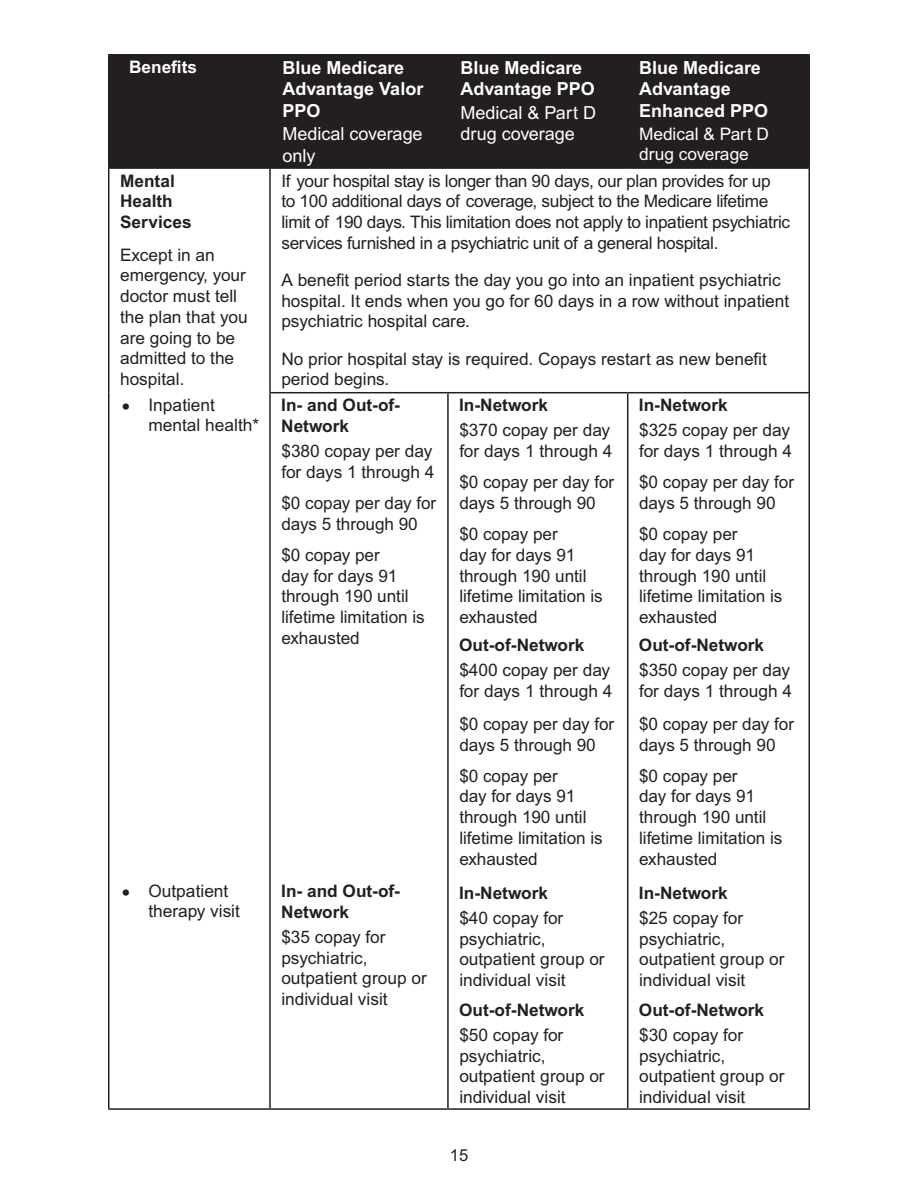
<style>
.page{position:relative;width:918px;height:1188px;background:#fff}
.page>*{position:absolute;margin:0;border:0;box-sizing:border-box;transform-origin:0 0}
.t1{font:700 18px/21.6px "Arial MT Std";color:#fff}
.t2{font:18px/21.6px "Arial MT Std";color:#fff}
.t3{font:17.25px/20.7px "Arial MT Std";color:#231f20}
.t4{font:17.25px/20.7px "Arial MT Std";letter-spacing:-.02em;color:#231f20}
.t5{font:700 17.25px/20.7px "Arial MT Std";color:#231f20}
.t6{font:17.25px/20.7px "Arial MT Std";color:#fff}
.t7{font:700 17.25px "Arial MT Std";color:#fff}
.t8{font:16.5px "Arial MT Std";color:#231f20}
.s1{font-family:"Times New Roman";font-size:25.5px}
</style>
<div class="page">
<div style="left:110px;top:56px;width:698px;height:111px;background:#231f20"></div>
<hr style="left:108px;top:54px;width:162px;height:2px;background:#231f20">
<hr style="left:108px;top:56px;width:2px;height:111px;background:#231f20">
<hr style="left:270px;top:54px;width:178px;height:2px;background:#231f20">
<hr style="left:269px;top:56px;width:2px;height:111px;background:#231f20">
<hr style="left:448px;top:54px;width:180px;height:2px;background:#231f20">
<hr style="left:447px;top:56px;width:2px;height:111px;background:#231f20">
<hr style="left:628px;top:54px;width:182px;height:2px;background:#231f20">
<hr style="left:627px;top:56px;width:1px;height:111px;background:#231f20">
<hr style="left:808px;top:56px;width:2px;height:111px;background:#231f20">
<hr style="left:108px;top:167px;width:162px;height:2px;background:#231f20">
<hr style="left:108px;top:169px;width:2px;height:224px;background:#231f20">
<hr style="left:270px;top:167px;width:178px;height:2px;background:#231f20">
<hr style="left:269px;top:169px;width:2px;height:223px;background:#231f20">
<hr style="left:448px;top:167px;width:180px;height:2px;background:#231f20">
<hr style="left:628px;top:167px;width:182px;height:2px;background:#231f20">
<hr style="left:808px;top:169px;width:2px;height:223px;background:#231f20">
<hr style="left:108px;top:393px;width:2px;height:715px;background:#231f20">
<hr style="left:269px;top:393px;width:2px;height:715px;background:#231f20">
<hr style="left:447px;top:393px;width:2px;height:715px;background:#231f20">
<hr style="left:627px;top:393px;width:1px;height:715px;background:#231f20">
<hr style="left:808px;top:393px;width:2px;height:715px;background:#231f20">
<hr style="left:108px;top:1108px;width:162px;height:2px;background:#231f20">
<hr style="left:270px;top:1108px;width:178px;height:2px;background:#231f20">
<hr style="left:448px;top:1108px;width:180px;height:2px;background:#231f20">
<hr style="left:628px;top:1108px;width:182px;height:2px;background:#231f20">
<hr style="left:269px;top:392px;width:179px;height:1px;background:#231f20">
<hr style="left:448px;top:392px;width:180px;height:1px;background:#231f20">
<hr style="left:628px;top:392px;width:182px;height:1px;background:#231f20">
<p class="t7" style="left:129px;top:57px;width:70px">Benefits</p>
<p class="t1" style="left:282px;top:57px;width:143px">Blue Medicare<br>Advantage Valor<br>PPO</p>
<p class="t2" style="left:282px;top:124px;width:142px">Medical coverage only</p>
<p class="t1" style="left:460px;top:57px;width:136px">Blue Medicare<br>Advantage PPO</p>
<p class="t2" style="left:460px;top:103px;width:137px">Medical &amp; Part D drug coverage</p>
<p class="t1" style="left:639px;top:57px;width:131px">Blue Medicare<br>Advantage<br>Enhanced PPO</p>
<p class="t6" style="left:639px;top:124px;width:131px">Medical &amp; Part D drug coverage</p>
<p class="t5" style="left:120px;top:171px;width:73px">Mental<br>Health<br>Services</p>
<p class="t3" style="left:120px;top:245px;width:129px">Except in an emergency, your doctor must tell the plan that you are going to be admitted to the hospital.</p>
<p class="t4" style="left:281px;top:171px;width:510px">If your hospital stay is longer than 90 days, our plan provides for up<br>to 100 additional days of coverage, subject to the Medicare lifetime limit of 190 days. This limitation does not apply to inpatient psychiatric services furnished in a psychiatric unit of a general hospital.</p>
<p class="t3" style="left:281px;top:270px;width:509px">A benefit period starts the day you go into an inpatient psychiatric hospital. It ends when you go for 60 days in a row without inpatient psychiatric hospital care.</p>
<p class="t3" style="left:281px;top:349px;width:487px">No prior hospital stay is required. Copays restart as new benefit period begins.</p>
<p class="t3" style="left:148px;top:396px;width:112px;line-height:19.5px;text-indent:-27px"><span class="s1">•</span> Inpatient mental health*</p>
<p class="t3" style="left:148px;top:882px;width:93px;line-height:19.5px;text-indent:-27px"><span class="s1">•</span> Outpatient therapy visit</p>
<p class="t5" style="left:281px;top:395px;width:120px">In- and Out-of-<br>Network</p>
<p class="t3" style="left:281px;top:442px;width:154px">$380 copay per day for days 1 through 4</p>
<p class="t3" style="left:281px;top:494px;width:156px">$0 copay per day for days 5 through 90</p>
<p class="t3" style="left:281px;top:545px;width:145px">$0 copay per<br>day for days 91 through 190 until lifetime limitation is exhausted</p>
<p class="t5" style="left:281px;top:881px;width:120px">In- and Out-of-<br>Network</p>
<p class="t3" style="left:281px;top:927px;width:147px">$35 copay for psychiatric, outpatient group or individual visit</p>
<p class="t5" style="left:459px;top:395px;width:90px">In-Network</p>
<p class="t3" style="left:459px;top:421px;width:154px">$370 copay per day for days 1 through 4</p>
<p class="t3" style="left:459px;top:473px;width:156px">$0 copay per day for days 5 through 90</p>
<p class="t3" style="left:459px;top:525px;width:145px">$0 copay per<br>day for days 91 through 190 until lifetime limitation is exhausted</p>
<p class="t5" style="left:459px;top:635px;width:127px">Out-of-Network</p>
<p class="t3" style="left:459px;top:661px;width:154px">$400 copay per day for days 1 through 4</p>
<p class="t3" style="left:459px;top:714px;width:156px">$0 copay per day for days 5 through 90</p>
<p class="t3" style="left:459px;top:766px;width:145px">$0 copay per<br>day for days 91 through 190 until lifetime limitation is exhausted</p>
<p class="t5" style="left:459px;top:883px;width:90px">In-Network</p>
<p class="t3" style="left:459px;top:908px;width:147px">$40 copay for psychiatric, outpatient group or individual visit</p>
<p class="t5" style="left:459px;top:1000px;width:127px">Out-of-Network</p>
<p class="t3" style="left:459px;top:1025px;width:147px">$50 copay for psychiatric, outpatient group or individual visit</p>
<p class="t5" style="left:639px;top:395px;width:90px">In-Network</p>
<p class="t3" style="left:639px;top:421px;width:154px">$325 copay per day for days 1 through 4</p>
<p class="t3" style="left:639px;top:473px;width:156px">$0 copay per day for days 5 through 90</p>
<p class="t3" style="left:639px;top:525px;width:145px">$0 copay per<br>day for days 91 through 190 until lifetime limitation is exhausted</p>
<p class="t5" style="left:639px;top:635px;width:127px">Out-of-Network</p>
<p class="t3" style="left:639px;top:661px;width:154px">$350 copay per day for days 1 through 4</p>
<p class="t3" style="left:639px;top:714px;width:156px">$0 copay per day for days 5 through 90</p>
<p class="t3" style="left:639px;top:766px;width:145px">$0 copay per<br>day for days 91 through 190 until lifetime limitation is exhausted</p>
<p class="t5" style="left:639px;top:883px;width:90px">In-Network</p>
<p class="t3" style="left:639px;top:908px;width:147px">$25 copay for psychiatric, outpatient group or individual visit</p>
<p class="t5" style="left:639px;top:1000px;width:127px">Out-of-Network</p>
<p class="t3" style="left:639px;top:1025px;width:147px">$30 copay for psychiatric, outpatient group or individual visit</p>
<p class="t8" style="left:450px;top:1146px;width:20px">15</p>
</div>
